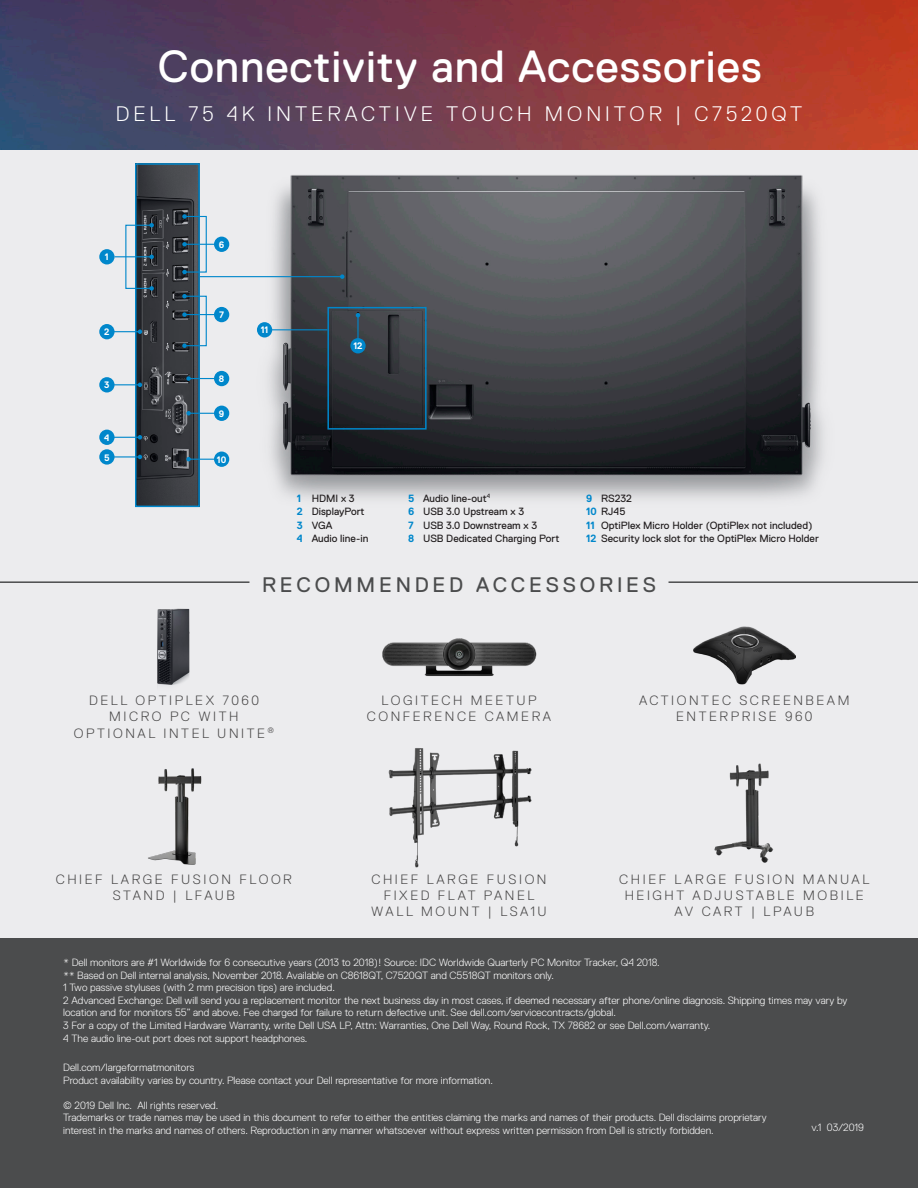
<style>
.page{position:relative;width:918px;height:1188px;background:#ececee}
.page>*{position:absolute;margin:0;border:0;box-sizing:border-box;transform-origin:0 0}
.t1{font:45px "Dell Replica";letter-spacing:.02em;color:#fff}
.t2{font:300 21px "Dell Replica";letter-spacing:.19em;color:#fff}
.t3{font:21px "Dell Replica";letter-spacing:.18em;color:#4b4c4d}
.t4{font:300 13.5px/16.2px "Dell Replica";letter-spacing:.19em;color:#454444;text-align:center}
.t5{font:300 10.5px/12.6px "Dell Replica";color:#fff}
.t6{font:10.5px/13.5px "Dell Replica";color:#231f20}
.t7{font:700 9.3px "Dell Replica";color:#fff}
.s1{font-weight:700;color:#0087cb}
</style>
<div class="page">
<img style="left:388px;top:748px;width:144px;height:120px">
<img style="left:236px;top:175px;width:587px;height:324px">
<img style="left:0;top:0;width:918px;height:150px">
<hr style="left:195px;top:276px;width:147px;height:1px;background:#0087cb">
<svg style="left:340px;top:274px;width:5px;height:5px"></svg>
<div style="left:0;top:939px;width:918px;height:249px;background:#4b4c4d"></div>
<img style="left:138px;top:166px;width:59px;height:338px">
<div style="left:135px;top:163px;width:65px;height:344px;border:2px solid #0087cb"></div>
<div style="left:327px;top:307px;width:100px;height:123px;border:2px solid #0087cb"></div>
<hr style="left:114px;top:256px;width:38px;height:1px;background:#0087cb">
<svg style="left:149px;top:255px;width:5px;height:4px"></svg>
<hr style="left:185px;top:244px;width:37px;height:1px;background:#0087cb">
<svg style="left:182px;top:242px;width:5px;height:5px"></svg>
<hr style="left:185px;top:314px;width:37px;height:1px;background:#0087cb">
<svg style="left:182px;top:312px;width:5px;height:5px"></svg>
<img style="left:382px;top:638px;width:155px;height:38px">
<hr style="left:0;top:581px;width:249px;height:2px;background:#4b4c4d">
<hr style="left:669px;top:581px;width:249px;height:2px;background:#4b4c4d">
<div style="left:99px;top:249px;width:16px;height:15px;background:#0087cb;border-radius:50%"></div>
<div style="left:214px;top:237px;width:15px;height:15px;background:#0087cb;border-radius:50%"></div>
<div style="left:214px;top:307px;width:15px;height:15px;background:#0087cb;border-radius:50%"></div>
<hr style="left:109px;top:331px;width:31px;height:1px;background:#0087cb">
<svg style="left:138px;top:329px;width:4px;height:5px"></svg>
<div style="left:99px;top:324px;width:16px;height:15px;background:#0087cb;border-radius:50%"></div>
<hr style="left:109px;top:384px;width:31px;height:1px;background:#0087cb">
<svg style="left:138px;top:383px;width:4px;height:4px"></svg>
<hr style="left:270px;top:329px;width:57px;height:1px;background:#0087cb">
<hr style="left:357px;top:315px;width:2px;height:31px;background:#0087cb">
<svg style="left:356px;top:313px;width:4px;height:4px"></svg>
<div style="left:99px;top:377px;width:16px;height:16px;background:#0087cb;border-radius:50%"></div>
<div style="left:257px;top:322px;width:15px;height:15px;background:#0087cb;border-radius:50%"></div>
<div style="left:350px;top:338px;width:16px;height:15px;background:#0087cb;border-radius:50%"></div>
<hr style="left:109px;top:437px;width:31px;height:1px;background:#0087cb">
<svg style="left:138px;top:435px;width:4px;height:5px"></svg>
<hr style="left:189px;top:413px;width:30px;height:1px;background:#0087cb">
<svg style="left:186px;top:411px;width:5px;height:5px"></svg>
<hr style="left:189px;top:378px;width:30px;height:1px;background:#0087cb">
<svg style="left:186px;top:376px;width:5px;height:5px"></svg>
<div style="left:99px;top:430px;width:16px;height:15px;background:#0087cb;border-radius:50%"></div>
<div style="left:214px;top:406px;width:15px;height:15px;background:#0087cb;border-radius:50%"></div>
<div style="left:214px;top:371px;width:15px;height:15px;background:#0087cb;border-radius:50%"></div>
<hr style="left:109px;top:456px;width:31px;height:2px;background:#0087cb">
<svg style="left:138px;top:455px;width:4px;height:4px"></svg>
<hr style="left:189px;top:459px;width:30px;height:1px;background:#0087cb">
<svg style="left:186px;top:457px;width:5px;height:4px"></svg>
<div style="left:99px;top:449px;width:16px;height:16px;background:#0087cb;border-radius:50%"></div>
<div style="left:214px;top:452px;width:15px;height:15px;background:#0087cb;border-radius:50%"></div>
<div style="left:125px;top:225px;width:27px;height:64px;border:1px solid #0087cb"></div>
<svg style="left:149px;top:223px;width:5px;height:4px"></svg>
<svg style="left:149px;top:286px;width:5px;height:5px"></svg>
<div style="left:184px;top:216px;width:23px;height:57px;border:1px solid #0087cb"></div>
<svg style="left:182px;top:214px;width:5px;height:5px"></svg>
<svg style="left:182px;top:270px;width:5px;height:4px"></svg>
<div style="left:184px;top:296px;width:23px;height:50px;border:1px solid #0087cb"></div>
<svg style="left:182px;top:294px;width:5px;height:4px"></svg>
<svg style="left:182px;top:343px;width:5px;height:5px"></svg>
<img style="left:157px;top:608px;width:33px;height:77px">
<img style="left:714px;top:763px;width:60px;height:100px">
<img style="left:694px;top:626px;width:101px;height:59px">
<img style="left:148px;top:768px;width:54px;height:97px">
<h1 class="t1" style="left:158px;top:42px;width:605px">Connectivity and Accessories</h1>
<h2 class="t2" style="left:116px;top:102px;width:688px">DELL 75 4K INTERACTIVE TOUCH MONITOR | C7520QT</h2>
<p class="t7" style="left:105px;top:252px;width:5px">1</p>
<p class="t7" style="left:104px;top:327px;width:7px">2</p>
<p class="t7" style="left:104px;top:380px;width:7px">3</p>
<p class="t7" style="left:104px;top:432px;width:7px">4</p>
<p class="t7" style="left:219px;top:239px;width:7px">6</p>
<p class="t7" style="left:219px;top:310px;width:6px">7</p>
<p class="t7" style="left:219px;top:374px;width:7px">8</p>
<p class="t7" style="left:219px;top:408px;width:7px">9</p>
<p class="t7" style="left:104px;top:452px;width:7px">5</p>
<p class="t7" style="left:217px;top:454px;width:11px">10</p>
<p class="t7" style="left:261px;top:325px;width:9px">11</p>
<p class="t7" style="left:353px;top:341px;width:11px">12</p>
<p class="t6" style="left:297px;top:492px;width:73px"><span class="s1">1</span> HDMI x 3<br><span class="s1">2</span> DisplayPort<br><span class="s1">3</span> VGA<br><span class="s1">4</span> Audio line-in</p>
<p class="t6" style="left:408px;top:492px;width:153px"><span class="s1">5</span> Audio line-out<sup>4<br></sup><span class="s1">6</span> USB 3.0 Upstream x 3<br><span class="s1">7</span> USB 3.0 Downstream x 3<br><span class="s1">8</span> USB Dedicated Charging Port</p>
<p class="t6" style="left:586px;top:492px;width:234px"><span class="s1">9</span> RS232<br><span class="s1">10</span> RJ45<br><span class="s1">11</span> OptiPlex Micro Holder (OptiPlex not included)<br><span class="s1">12</span> Security lock slot for the OptiPlex Micro Holder</p>
<h2 class="t3" style="left:262px;top:574px;width:395px">RECOMMENDED ACCESSORIES</h2>
<p class="t4" style="left:74px;top:693px;width:202px">DELL OPTIPLEX 7060<br>MICRO PC WITH<br>OPTIONAL INTEL UNITE <sup>®</sup></p>
<p class="t4" style="left:56px;top:871px;width:238px">CHIEF LARGE FUSION FLOOR<br>STAND | LFAUB</p>
<p class="t4" style="left:367px;top:693px;width:186px">LOGITECH MEETUP<br>CONFERENCE CAMERA</p>
<p class="t4" style="left:639px;top:693px;width:212px">ACTIONTEC SCREENBEAM<br>ENTERPRISE 960</p>
<p class="t4" style="left:371px;top:871px;width:177px">CHIEF LARGE FUSION<br>FIXED FLAT PANEL<br>WALL MOUNT | LSA1U</p>
<p class="t4" style="left:619px;top:871px;width:252px">CHIEF LARGE FUSION MANUAL<br>HEIGHT ADJUSTABLE MOBILE<br>AV CART | LPAUB</p>
<p class="t5" style="left:63px;top:956px;width:786px">* Dell monitors are #1 Worldwide for 6 consecutive years (2013 to 2018)! Source: IDC Worldwide Quarterly PC Monitor Tracker, Q4 2018.<br>** Based on Dell internal analysis, November 2018. Available on C8618QT, C7520QT and C5518QT monitors only.<br>1 Two passive styluses (with 2 mm precision tips) are included.<br>2 Advanced Exchange: Dell will send you a replacement monitor the next business day in most cases, if deemed necessary after phone/online diagnosis. Shipping times may vary by location and for monitors 55” and above. Fee charged for failure to return defective unit. See dell.com/servicecontracts/global.<br>3 For a copy of the Limited Hardware Warranty, write Dell USA LP, Attn: Warranties, One Dell Way, Round Rock, TX 78682 or see Dell.com/warranty.<br>4 The audio line-out port does not support headphones.</p>
<p class="t5" style="left:63px;top:1061px;width:431px">Dell.com/largeformatmonitors<br>Product availability varies by country. Please contact your Dell representative for more information.</p>
<p class="t5" style="left:63px;top:1099px;width:705px">© 2019 Dell Inc. All rights reserved.<br>Trademarks or trade names may be used in this document to refer to either the entities claiming the marks and names of their products. Dell disclaims proprietary interest in the marks and names of others. Reproduction in any manner whatsoever without express written permission from Dell is strictly forbidden.</p>
<p class="t5" style="left:812px;top:1122px;width:54px">v.1 03/2019</p>
</div>
